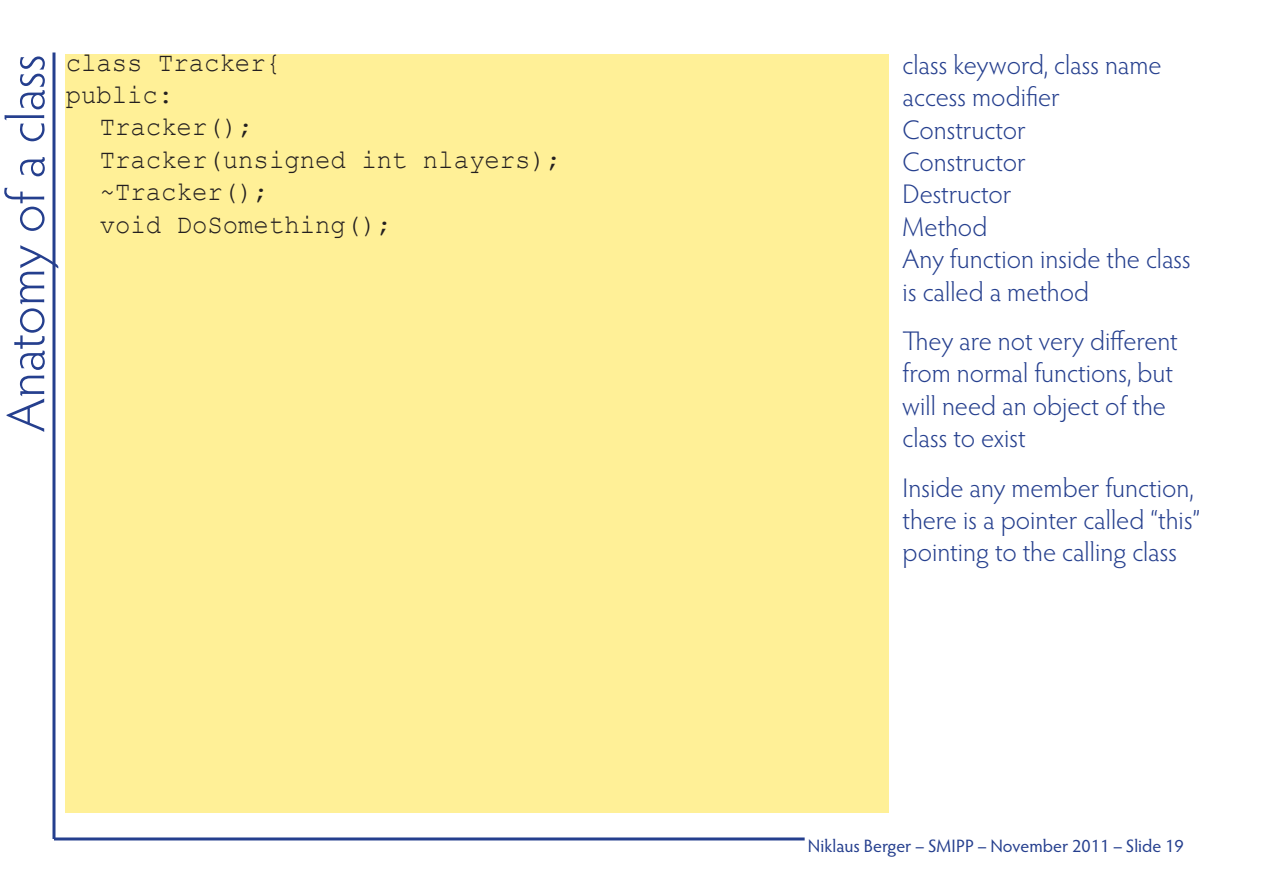
<style>
.page{position:relative;width:1263px;height:893px;background:#fff}
.page>*{position:absolute;margin:0;border:0;box-sizing:border-box;transform-origin:0 0}
.t1{font:300 54px "Hypatia Sans Pro";letter-spacing:-.005em;color:#253f8e}
.t2{font:300 27px/32.4px "Hypatia Sans Pro";color:#253f8e}
.t3{font:27px/32.4px "Courier New";color:#231f20;scale:.95 1}
.t4{font:18px "Hypatia Sans Pro";color:#253f8e}
</style>
<div class="page">
<hr style="left:54px;top:837px;width:751px;height:3px;background:#253f8e">
<hr style="left:53px;top:53px;width:3px;height:786px;background:#253f8e">
<div style="left:66px;top:54px;width:823px;height:758px;background:#fff097"></div>
<p class="t3" style="left:66px;top:45px;width:228px">class Tracker{ public:</p>
<p class="t3" style="left:100px;top:110px;width:488px">Tracker();<br>Tracker(unsigned int nlayers); ~Tracker();<br>void DoSomething();</p>
<h1 class="t1" style="left:-9px;top:432px;width:379px;rotate:-90deg">Anatomy of a class</h1>
<p class="t2" style="left:902px;top:48px;width:290px">class keyword, class name access modifier<br>Constructor<br>Constructor<br>Destructor<br>Method<br>Any function inside the class is called a method</p>
<p class="t2" style="left:902px;top:324px;width:277px">They are not very different from normal functions, but will need an object of the class to exist</p>
<p class="t2" style="left:902px;top:471px;width:299px">Inside any member function, there is a pointer called “this” pointing to the calling class</p>
<p class="t4" style="left:808px;top:834px;width:377px">Niklaus Berger – SMIPP – November 2011 – Slide 19</p>
</div>
